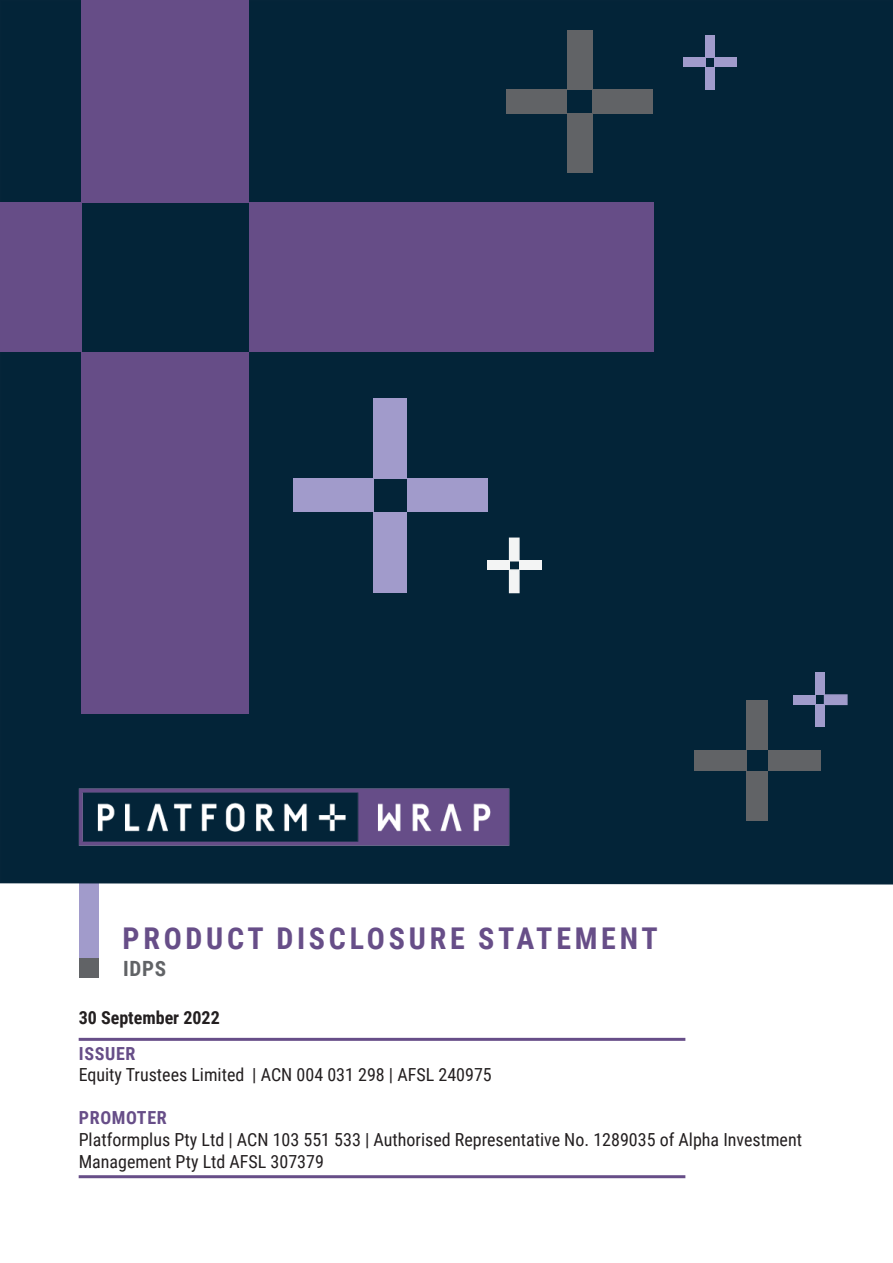
<style>
.page{position:relative;width:893px;height:1263px;background:#fff}
.page>*{position:absolute;margin:0;border:0;box-sizing:border-box;transform-origin:0 0}
.t1{font:700 30px "Roboto Condensed";letter-spacing:.125em;color:#674e88}
.t2{font:700 21px "Roboto Condensed";color:#616366}
.t3{font:18px/21.6px "Roboto Condensed";color:#231f20}
.t4{font:700 18px "Roboto Condensed";color:#231f20}
.t5{font:700 18px "Roboto Condensed";letter-spacing:.035em;color:#674e88}
</style>
<div class="page">
<div style="left:79px;top:880px;width:19px;height:78px;background:#a19bcb"></div>
<div style="left:0;top:0;width:893px;height:885px;background:#032438"></div>
<div style="left:374px;top:512px;width:33px;height:80px;background:#a19bcb"></div>
<div style="left:374px;top:398px;width:33px;height:80px;background:#a19bcb"></div>
<div style="left:407px;top:478px;width:80px;height:34px;background:#a19bcb"></div>
<div style="left:294px;top:478px;width:80px;height:34px;background:#a19bcb"></div>
<div style="left:567px;top:114px;width:25px;height:59px;background:#616366"></div>
<div style="left:567px;top:30px;width:25px;height:59px;background:#616366"></div>
<div style="left:592px;top:89px;width:61px;height:25px;background:#616366"></div>
<div style="left:507px;top:89px;width:60px;height:25px;background:#616366"></div>
<div style="left:768px;top:750px;width:52px;height:21px;background:#616366"></div>
<div style="left:694px;top:750px;width:53px;height:21px;background:#616366"></div>
<div style="left:747px;top:700px;width:21px;height:50px;background:#616366"></div>
<div style="left:747px;top:771px;width:21px;height:50px;background:#616366"></div>
<div style="left:79px;top:958px;width:19px;height:19px;background:#616366"></div>
<div style="left:249px;top:202px;width:404px;height:150px;background:#664d87"></div>
<div style="left:0;top:202px;width:82px;height:150px;background:#664d87"></div>
<div style="left:82px;top:0;width:167px;height:202px;background:#664d87"></div>
<div style="left:82px;top:352px;width:167px;height:362px;background:#664d87"></div>
<div style="left:705px;top:67px;width:10px;height:22px;background:#a09bcb"></div>
<div style="left:705px;top:35px;width:10px;height:23px;background:#a09bcb"></div>
<div style="left:715px;top:58px;width:22px;height:9px;background:#a09bcb"></div>
<div style="left:683px;top:58px;width:22px;height:9px;background:#a09bcb"></div>
<div style="left:815px;top:704px;width:10px;height:23px;background:#a09bcb"></div>
<div style="left:815px;top:673px;width:10px;height:22px;background:#a09bcb"></div>
<div style="left:824px;top:694px;width:24px;height:11px;background:#a09bcb;border:2px solid #a09bcb"></div>
<div style="left:793px;top:695px;width:22px;height:9px;background:#a09bcb"></div>
<div style="left:509px;top:569px;width:11px;height:24px;background:#f3f4f4;border:2px solid #f3f4f4"></div>
<div style="left:509px;top:537px;width:11px;height:24px;background:#f3f4f4;border:2px solid #f3f4f4"></div>
<div style="left:519px;top:561px;width:22px;height:9px;background:#f3f4f4"></div>
<div style="left:487px;top:561px;width:23px;height:9px;background:#f3f4f4"></div>
<hr style="left:79px;top:1038px;width:606px;height:3px;background:#674e88">
<hr style="left:79px;top:1175px;width:606px;height:3px;background:#674e88">
<img style="left:65px;top:774px;width:458px;height:86px">
<h1 class="t1" style="left:123px;top:917px;width:537px">PRODUCT DISCLOSURE STATEMENT</h1>
<p class="t2" style="left:123px;top:953px;width:45px">IDPS</p>
<p class="t4" style="left:79px;top:1005px;width:143px">30 September 2022</p>
<p class="t5" style="left:79px;top:1041px;width:58px">ISSUER</p>
<p class="t3" style="left:79px;top:1063px;width:415px">Equity Trustees Limited | ACN 004 031 298 | AFSL 240975</p>
<p class="t5" style="left:79px;top:1105px;width:89px">PROMOTER</p>
<p class="t3" style="left:79px;top:1128px;width:725px">Platformplus Pty Ltd | ACN 103 551 533 | Authorised Representative No. 1289035 of Alpha Investment<br>Management Pty Ltd AFSL 307379</p>
</div>
